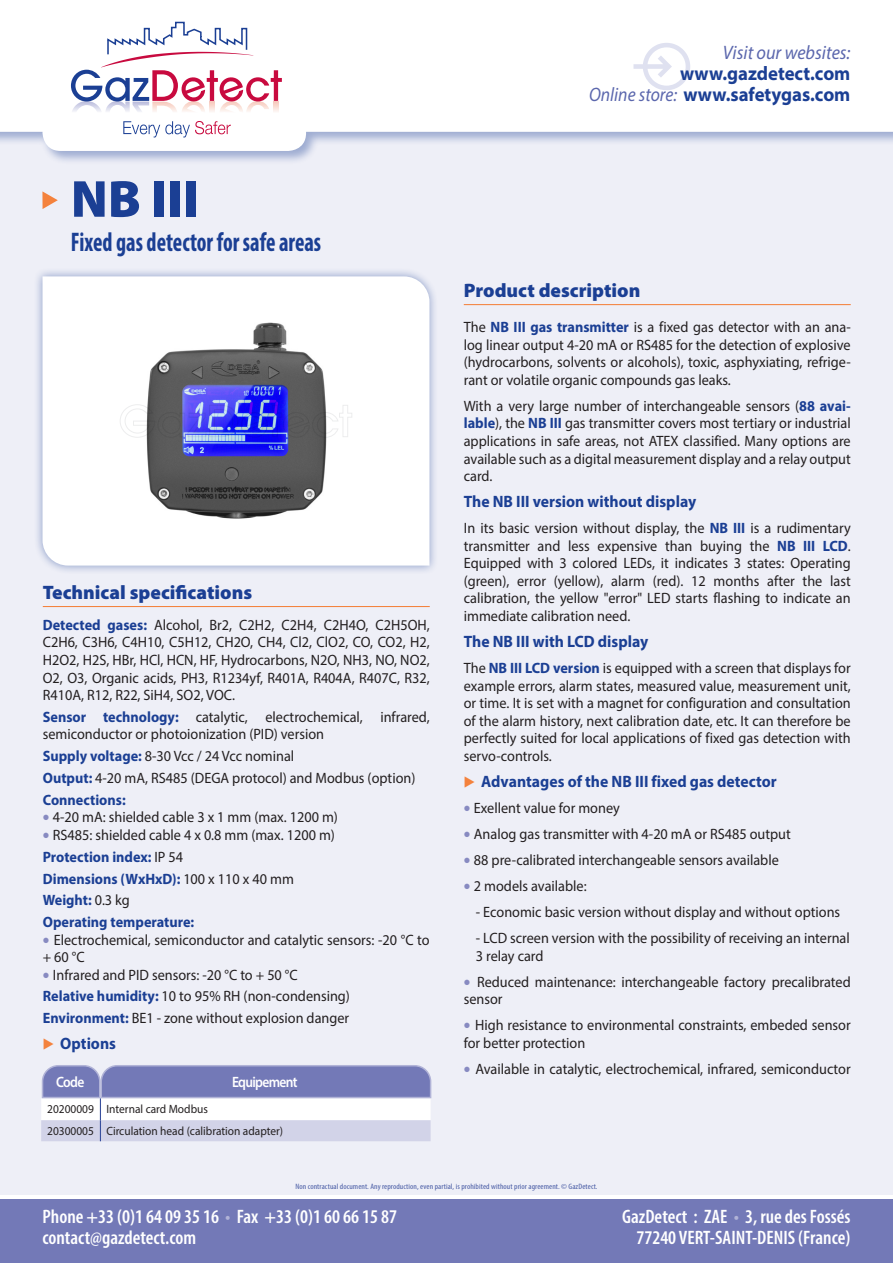
<style>
.page{position:relative;width:893px;height:1263px;background:#fff}
.page>*{position:absolute;margin:0;border:0;box-sizing:border-box;transform-origin:0 0}
.t1{font:900 52.5px "Myriad Pro";color:#1b3f94}
.t2{font:700 condensed 27px "Myriad Pro";color:#1b3f94;scale:.83 1}
.t3{font:600 condensed 19.5px/21px "Myriad Pro";color:#fff}
.t4{font:700 semi-expanded 19.5px/21px "Myriad Pro";color:#1b3f94;text-align:right;scale:.9 1}
.t5{font:900 19.5px "Myriad Pro";color:#1b3f94}
.t6{font:italic 19.5px "Myriad Pro";color:#5b67ad;scale:.93 1}
.t7{font:700 16.5px "Myriad Pro";color:#1b3f94;scale:.95 1}
.t8{font:15px/17.5px "Myriad Pro";color:#231f20;text-align:justify;scale:.95 1}
.t9{font:700 15px "Myriad Pro";color:#1b3f94;scale:.95 1}
.t10{font:600 15px "Myriad Pro";letter-spacing:-.05em;color:#fff;scale:.9 1}
.t11{font:12px "Myriad Pro";color:#231f20;scale:.95 1}
.t12{font:condensed 7.8px "Myriad Pro";letter-spacing:.01em;color:#495ca5;scale:1.1 1}
.s1{font-weight:700;color:#1b3f94}
.s2{font-weight:900;font-stretch:semi-expanded;font-size:18px;color:#878ac1}
.s3{font-weight:400;color:#231f20}
.s4{font-weight:400;font-style:italic;font-stretch:normal;color:#5b67ad}
.s5{color:#b1b3d7}
</style>
<div class="page">
<div style="left:0;top:0;width:893px;height:1195px;background:#eeeff7"></div>
<svg style="left:42px;top:191px;width:16px;height:18px"></svg>
<div style="left:34px;top:267px;width:405px;height:308px;background:#1b3f94;opacity:.48"></div>
<div style="left:43px;top:276px;width:386px;height:290px;background:#fff"></div>
<div style="left:0;top:1199px;width:893px;height:64px;background:#7379b7"></div>
<div style="left:0;top:0;width:893px;height:165px;background:#1b3f94;opacity:.38"></div>
<svg style="left:0;top:0;width:893px;height:151px;background:#fafafc"></svg>
<svg style="left:633px;top:43px;width:57px;height:47px"></svg>
<svg style="left:71px;top:21px;width:211px;height:92px;background:#e8d9e4"></svg>
<svg style="left:123px;top:121px;width:108px;height:16px;background:#e0d6e4"></svg>
<hr style="left:464px;top:304px;width:387px;height:1px;background:#f4823d">
<hr style="left:43px;top:606px;width:387px;height:1px;background:#f4823d">
<svg style="left:41px;top:1065px;width:391px;height:76px;background:#b8bbda"></svg>
<img style="left:130px;top:315px;width:212px;height:212px">
<svg style="left:120px;top:404px;width:232px;height:35px;background:#787bc2"></svg>
<p class="t1" style="left:71px;top:164px;width:130px">NB III</p>
<p class="t2" style="left:71px;top:225px;width:303px">Fixed gas detector for safe areas</p>
<p class="t5" style="left:43px;top:580px;width:211px">Technical specifications</p>
<p class="t8" style="left:43px;top:616px;width:409px"><span class="s1">Detected gases:</span> Alcohol, Br2, C2H2, C2H4, C2H4O, C2H5OH, C2H6, C3H6, C4H10, C5H12, CH2O, CH4, Cl2, ClO2, CO, CO2, H2, H2O2, H2S, HBr, HCl, HCN, HF, Hydrocarbons, N2O, NH3, NO, NO2, O2, O3, Organic acids, PH3, R1234yf, R401A, R404A, R407C, R32, R410A, R12, R22, SiH4, SO2, VOC.</p>
<p class="t8" style="left:43px;top:708px;width:409px"><span class="s1">Sensor technology:</span> catalytic, electrochemical, infrared, semiconductor or photoionization (PID) version</p>
<p class="t8" style="left:43px;top:747px;width:266px"><span class="s1">Supply voltage:</span> 8-30 Vcc / 24 Vcc nominal</p>
<p class="t8" style="left:43px;top:769px;width:394px"><span class="s1">Output:</span> 4-20 mA, RS485 (DEGA protocol) and Modbus (option)</p>
<p class="t9" style="left:43px;top:790px;width:89px">Connections:</p>
<p class="t8" style="left:43px;top:808px;width:312px"><span class="s2">•</span> 4-20 mA: shielded cable 3 x 1 mm (max. 1200 m)</p>
<p class="t8" style="left:43px;top:826px;width:309px"><span class="s2">•</span> RS485: shielded cable 4 x 0.8 mm (max. 1200 m)</p>
<p class="t9" style="left:43px;top:847px;width:149px">Protection index: <span class="s3">IP 54</span></p>
<p class="t9" style="left:43px;top:869px;width:266px">Dimensions (WxHxD): <span class="s3">100 x 110 x 40 mm</span></p>
<p class="t9" style="left:43px;top:890px;width:93px">Weight: <span class="s3">0.3 kg</span></p>
<p class="t9" style="left:43px;top:912px;width:161px">Operating temperature:</p>
<p class="t8" style="left:43px;top:931px;width:409px"><span class="s2">•</span> Electrochemical, semiconductor and catalytic sensors: -20 °C to + 60 °C</p>
<p class="t8" style="left:43px;top:965px;width:270px"><span class="s2">•</span> Infrared and PID sensors: -20 °C to + 50 °C</p>
<p class="t8" style="left:43px;top:987px;width:325px"><span class="s1">Relative humidity:</span> 10 to 95% RH (non-condensing)</p>
<p class="t8" style="left:43px;top:1009px;width:324px"><span class="s1">Environment:</span> BE1 - zone without explosion danger</p>
<p class="t7" style="left:60px;top:1033px;width:60px">Options</p>
<p class="t10" style="left:56px;top:1073px;width:33px">Code</p>
<p class="t10" style="left:232px;top:1073px;width:74px">Equipement</p>
<p class="t11" style="left:47px;top:1102px;width:51px">20200009</p>
<p class="t11" style="left:106px;top:1102px;width:108px">Internal card Modbus</p>
<p class="t11" style="left:47px;top:1124px;width:51px">20300005</p>
<p class="t11" style="left:106px;top:1124px;width:188px">Circulation head (calibration adapter)</p>
<h3 class="t6" style="left:723px;top:40px;width:139px">Visit our websites:</h3>
<h3 class="t4" style="left:589px;top:62px;width:292px">www.gazdetect.com<br><span class="s4">Online store:</span> www.safetygas.com</h3>
<p class="t5" style="left:464px;top:278px;width:178px">Product description</p>
<p class="t8" style="left:464px;top:318px;width:409px">The <span class="s1">NB III gas transmitter</span> is a fixed gas detector with an ana&shy;log linear output 4-20 mA or RS485 for the detection of explosive (hydrocarbons, solvents or alcohols), toxic, asphyxiating, refrige&shy;rant or volatile organic compounds gas leaks.</p>
<p class="t8" style="left:464px;top:397px;width:409px">With a very large number of interchangeable sensors (<span class="s1">88 avai&shy;lable</span>), the <span class="s1">NB III</span> gas transmitter covers most tertiary or industrial applications in safe areas, not ATEX classified. Many options are available such as a digital measurement display and a relay output card.</p>
<p class="t7" style="left:464px;top:491px;width:246px">The NB III version without display</p>
<p class="t8" style="left:464px;top:519px;width:409px">In its basic version without display, the <span class="s1">NB III</span> is a rudimentary transmitter and less expensive than buying the <span class="s1">NB III LCD</span>.<br>Equipped with 3 colored LEDs, it indicates 3 states: Operating (green), error (yellow), alarm (red). 12 months after the last calibration, the yellow "error" LED starts flashing to indicate an immediate calibration need.</p>
<p class="t7" style="left:464px;top:631px;width:196px">The NB III with LCD display</p>
<p class="t8" style="left:464px;top:659px;width:409px">The <span class="s1">NB III LCD version</span> is equipped with a screen that displays for example errors, alarm states, measured value, measurement unit, or time. It is set with a magnet for configuration and consultation of the alarm history, next calibration date, etc. It can therefore be perfectly suited for local applications of fixed gas detection with servo-controls.</p>
<p class="t7" style="left:481px;top:770px;width:313px">Advantages of the NB III fixed gas detector</p>
<p class="t8" style="left:464px;top:799px;width:166px"><span class="s2">•</span> Exellent value for money</p>
<p class="t8" style="left:464px;top:825px;width:346px"><span class="s2">•</span> Analog gas transmitter with 4-20 mA or RS485 output</p>
<p class="t8" style="left:464px;top:851px;width:333px"><span class="s2">•</span> 88 pre-calibrated interchangeable sensors available</p>
<p class="t8" style="left:464px;top:877px;width:131px"><span class="s2">•</span> 2 models available:</p>
<p class="t8" style="left:476px;top:903px;width:385px">- Economic basic version without display and without options</p>
<p class="t8" style="left:476px;top:929px;width:395px">- LCD screen version with the possibility of receiving an internal<br>3 relay card</p>
<p class="t8" style="left:464px;top:973px;width:409px"><span class="s2">•</span> Reduced maintenance: interchangeable factory precalibrated sensor</p>
<p class="t8" style="left:464px;top:1016px;width:409px"><span class="s2">•</span> High resistance to environmental constraints, embeded sensor for better protection</p>
<p class="t8" style="left:464px;top:1060px;width:409px"><span class="s2">•</span> Available in catalytic, electrochemical, infrared, semiconductor</p>
<p class="t12" style="left:295px;top:1182px;width:276px">Non contractual document. Any reproduction, even partial, is prohibited without prior agreement. © GazDetect.</p>
<h3 class="t3" style="left:43px;top:1206px;width:356px">Phone +33 (0)1 64 09 35 16 <span class="s5">•</span> Fax +33 (0)1 60 66 15 87 contact@gazdetect.com</h3>
<h3 class="t3" style="left:622px;top:1206px;width:230px;text-align:right">GazDetect : ZAE <span class="s5">•</span> 3, rue des Fossés<br>77240 VERT-SAINT-DENIS (France)</h3>
</div>
